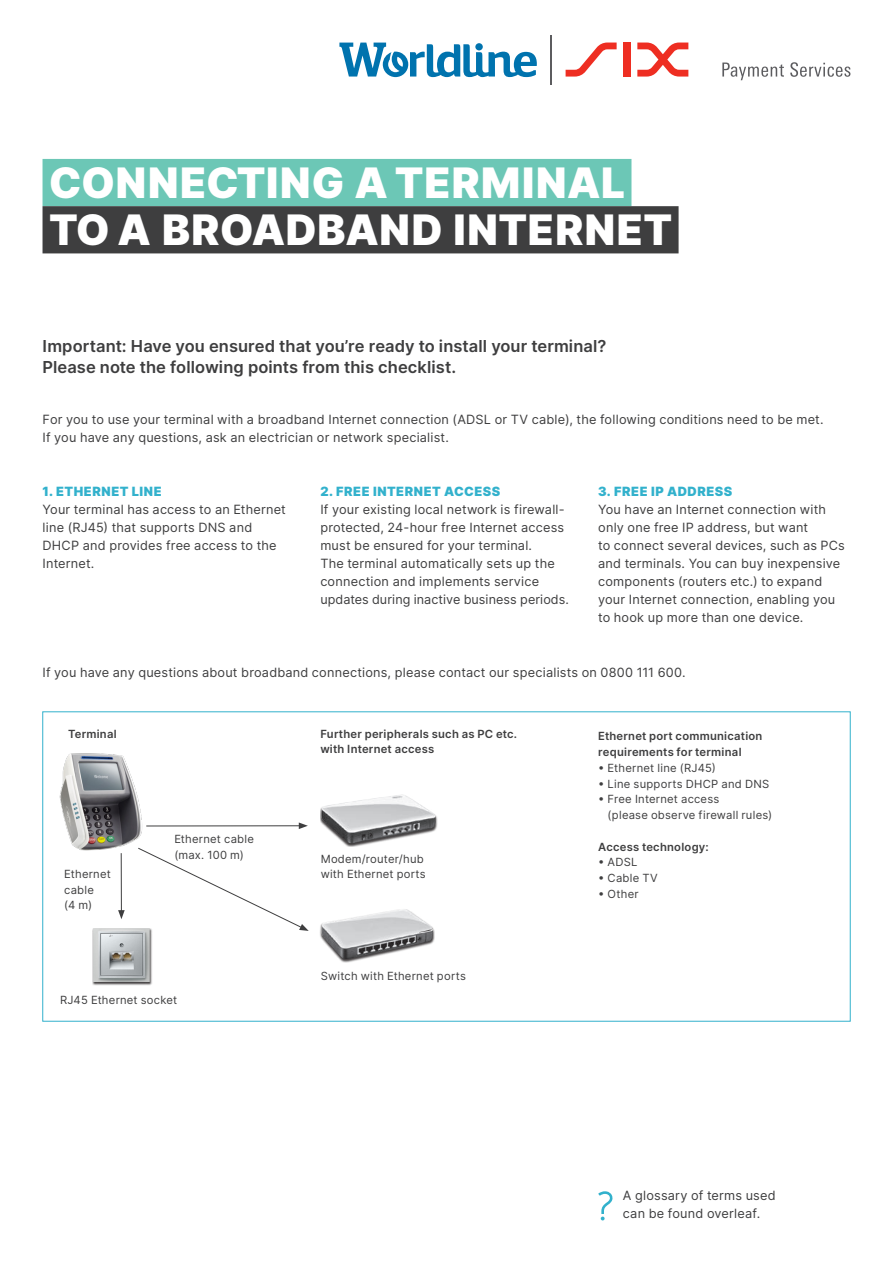
<style>
.page{position:relative;width:893px;height:1263px;background:#fff}
.page>*{position:absolute;margin:0;border:0;box-sizing:border-box;transform-origin:0 0}
.t1{font:900 42px/47.2px "Inter";letter-spacing:.015em;color:#fff}
.t2{font:600 16.5px/21px "Inter";letter-spacing:.005em;color:#3e3e3f}
.t3{font:12.75px/18px "Inter";letter-spacing:.015em;color:#3e3e3f}
.t4{font:900 12.75px "Inter";letter-spacing:.04em;color:#32b1cc}
.t5{font:11.25px/15.8px "Inter";letter-spacing:.02em;color:#3e3e3f}
.t6{font:600 11.25px/15.8px "Inter";letter-spacing:.02em;color:#3e3e3f}
</style>
<div class="page">
<svg style="left:339px;top:43px;width:198px;height:34px"></svg>
<svg style="left:566px;top:43px;width:51px;height:34px"></svg>
<div style="left:623px;top:43px;width:8px;height:34px;background:#ee2e22"></div>
<svg style="left:637px;top:43px;width:51px;height:34px"></svg>
<svg style="left:722px;top:62px;width:128px;height:18px"></svg>
<hr style="left:550px;top:35px;width:2px;height:49px;background:#5c5c5f">
<div style="left:43px;top:159px;width:588px;height:47px;background:#6cc7b6"></div>
<div style="left:43px;top:206px;width:636px;height:47px;background:#3e3e3f"></div>
<svg style="left:598px;top:1191px;width:15px;height:29px"></svg>
<div style="left:320px;top:794px;width:117px;height:53px;background:#231f20;opacity:.85"></div>
<img style="left:321px;top:794px;width:114px;height:49px">
<div style="left:320px;top:909px;width:115px;height:54px;background:#231f20;opacity:.85"></div>
<img style="left:322px;top:909px;width:111px;height:50px">
<hr style="left:121px;top:853px;width:1px;height:59px;background:#3e3e3f">
<svg style="left:118px;top:910px;width:7px;height:9px"></svg>
<hr style="left:146px;top:825px;width:155px;height:1px;background:#3e3e3f">
<svg style="left:299px;top:822px;width:9px;height:7px"></svg>
<svg style="left:147px;top:852px;width:162px;height:79px"></svg>
<div style="left:92px;top:928px;width:61px;height:57px;background:#231f20;opacity:.85"></div>
<img style="left:93px;top:928px;width:57px;height:54px">
<img style="left:59px;top:753px;width:88px;height:105px">
<h1 class="t1" style="left:49px;top:158px;width:625px">CONNECTING A TERMINAL<br>TO A BROADBAND INTERNET</h1>
<p class="t2" style="left:43px;top:335px;width:565px">Important: Have you ensured that you’re ready to install your terminal?<br>Please note the following points from this checklist.</p>
<p class="t3" style="left:43px;top:410px;width:783px">For you to use your terminal with a broadband Internet connection (ADSL or TV cable), the following conditions need to be met.<br>If you have any questions, ask an electrician or network specialist.</p>
<p class="t4" style="left:43px;top:482px;width:121px">1. ETHERNET LINE</p>
<p class="t3" style="left:43px;top:500px;width:245px">Your terminal has access to an Ethernet line (RJ45) that supports DNS and<br>DHCP and provides free access to the<br>Internet.</p>
<p class="t4" style="left:320px;top:482px;width:182px">2. FREE INTERNET ACCESS</p>
<p class="t3" style="left:320px;top:500px;width:250px">If your existing local network is firewall&shy;protected, 24-hour free Internet access must be ensured for your terminal.<br>The terminal automatically sets up the connection and implements service updates during inactive business periods.</p>
<p class="t4" style="left:598px;top:482px;width:136px">3. FREE IP ADDRESS</p>
<p class="t3" style="left:598px;top:500px;width:248px">You have an Internet connection with only one free IP address, but want<br>to connect several devices, such as PCs and terminals. You can buy inexpensive components (routers etc.) to expand your Internet connection, enabling you to hook up more than one device.</p>
<p class="t3" style="left:43px;top:663px;width:645px">If you have any questions about broadband connections, please contact our specialists on 0800 111 600.</p>
<p class="t6" style="left:68px;top:726px;width:50px">Terminal</p>
<p class="t5" style="left:64px;top:866px;width:48px">Ethernet cable<br>(4 m)</p>
<p class="t5" style="left:174px;top:831px;width:81px">Ethernet cable (max. 100 m)</p>
<p class="t5" style="left:60px;top:991px;width:119px">RJ45 Ethernet socket</p>
<p class="t6" style="left:320px;top:725px;width:198px">Further peripherals such as PC etc. with Internet access</p>
<p class="t5" style="left:321px;top:850px;width:107px">Modem/router/hub with Ethernet ports</p>
<p class="t5" style="left:321px;top:967px;width:147px">Switch with Ethernet ports</p>
<p class="t6" style="left:598px;top:728px;width:166px">Ethernet port communication requirements for terminal</p>
<p class="t5" style="left:598px;top:759px;width:119px">• Ethernet line (RJ45)</p>
<p class="t5" style="left:598px;top:775px;width:173px">• Line supports DHCP and DNS</p>
<p class="t5" style="left:608px;top:791px;width:166px;text-indent:-9px">• Free Internet access<br>(please observe firewall rules)</p>
<p class="t6" style="left:598px;top:838px;width:112px">Access technology:</p>
<p class="t5" style="left:598px;top:854px;width:41px">• ADSL</p>
<p class="t5" style="left:598px;top:870px;width:61px">• Cable TV</p>
<p class="t5" style="left:598px;top:885px;width:42px">• Other</p>
<p class="t3" style="left:623px;top:1186px;width:154px">A glossary of terms used can be found overleaf.</p>
</div>
